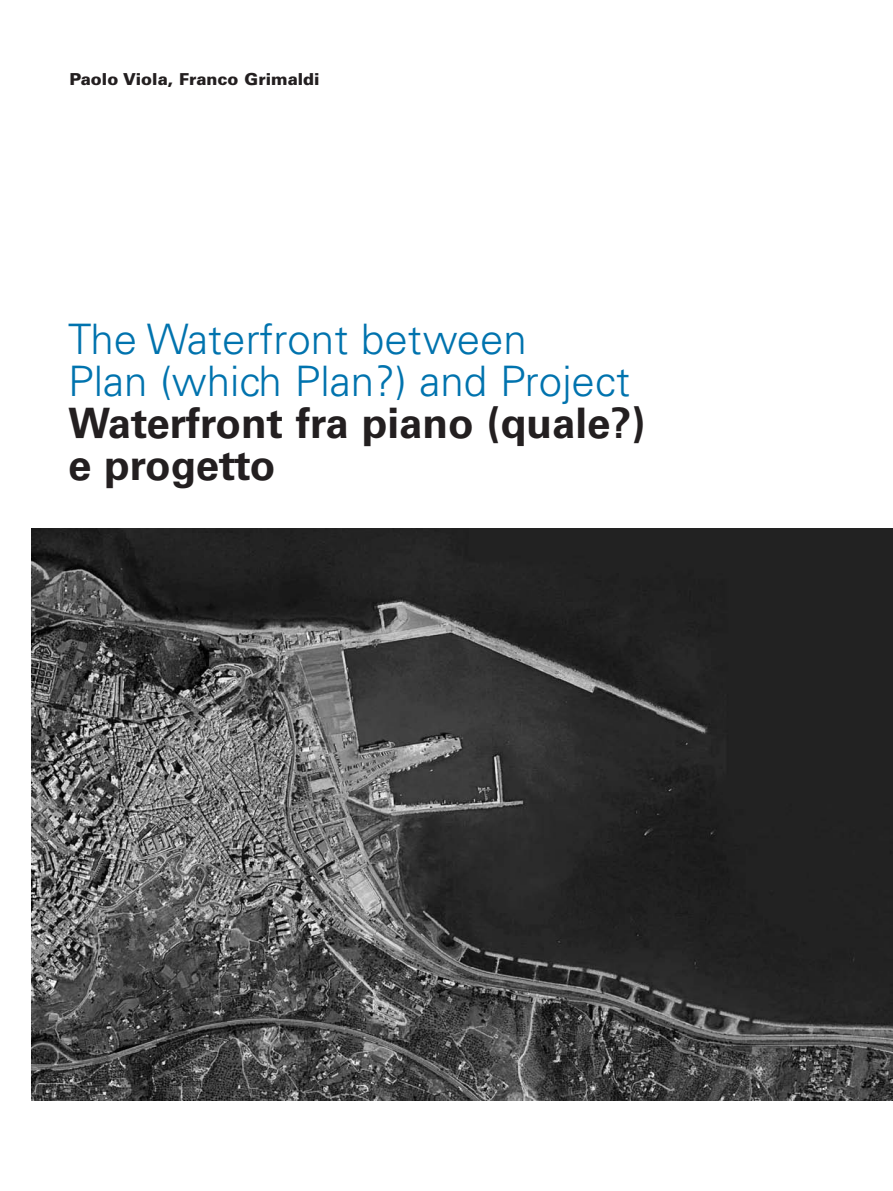
<style>
.page{position:relative;width:893px;height:1191px;background:#fff}
.page>*{position:absolute;margin:0;border:0;box-sizing:border-box;transform-origin:0 0}
.t1{font:300 42px/42px "Univers";color:#0073ae}
.t2{font:700 42px/42px "Univers";color:#231f20}
.t3{font:900 16.5px "Univers";color:#231f20}
</style>
<div class="page">
<img style="left:32px;top:528px;width:861px;height:572px">
<p class="t3" style="left:70px;top:73px;width:252px">Paolo Viola, Franco Grimaldi</p>
<p class="t1" style="left:68px;top:322px;width:563px">The Waterfront between<br>Plan (which Plan?) and Project</p>
<p class="t2" style="left:68px;top:406px;width:579px">Waterfront fra piano (quale?) e progetto</p>
</div>
